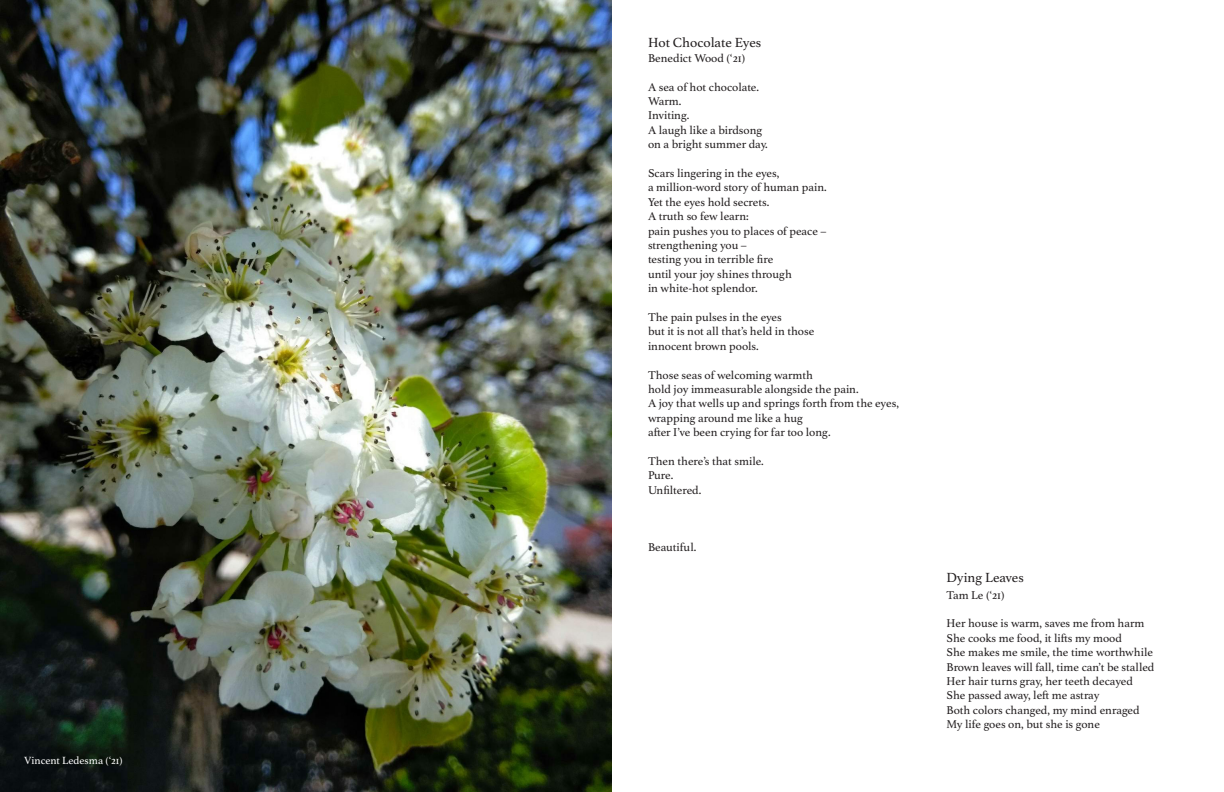
<style>
.page{position:relative;width:1224px;height:792px;background:#fff}
.page>*{position:absolute;margin:0;border:0;box-sizing:border-box;transform-origin:0 0}
.t1{font:14px "Athelas";color:#231f20}
.t2{font:12px "Athelas";color:#231f20}
.t3{font:11px "Athelas";color:#fff}
</style>
<div class="page">
<img style="left:0;top:0;width:612px;height:792px">
<p class="t3" style="left:24px;top:755px;width:100px">Vincent Ledesma (‘21)</p>
<p class="t1" style="left:648px;top:35px;width:115px">Hot Chocolate Eyes</p>
<p class="t2" style="left:648px;top:51px;width:99px">Benedict Wood (‘21)</p>
<p class="t2" style="left:648px;top:80px;width:113px">A sea of hot chocolate.</p>
<p class="t2" style="left:648px;top:94px;width:35px">Warm.</p>
<p class="t2" style="left:648px;top:109px;width:43px">Inviting.</p>
<p class="t2" style="left:648px;top:123px;width:116px">A laugh like a birdsong</p>
<p class="t2" style="left:648px;top:138px;width:121px">on a bright summer day.</p>
<p class="t2" style="left:648px;top:166px;width:133px">Scars lingering in the eyes,</p>
<p class="t2" style="left:648px;top:181px;width:180px">a million-word story of human pain.</p>
<p class="t2" style="left:648px;top:195px;width:123px">Yet the eyes hold secrets.</p>
<p class="t2" style="left:648px;top:210px;width:102px">A truth so few learn:</p>
<p class="t2" style="left:648px;top:224px;width:180px">pain pushes you to places of peace –</p>
<p class="t2" style="left:648px;top:238px;width:100px">strengthening you –</p>
<p class="t2" style="left:648px;top:253px;width:127px">testing you in terrible fire</p>
<p class="t2" style="left:648px;top:267px;width:145px">until your joy shines through</p>
<p class="t2" style="left:648px;top:282px;width:111px">in white-hot splendor.</p>
<p class="t2" style="left:648px;top:310px;width:135px">The pain pulses in the eyes</p>
<p class="t2" style="left:648px;top:325px;width:168px">but it is not all that’s held in those</p>
<p class="t2" style="left:648px;top:339px;width:112px">innocent brown pools.</p>
<p class="t2" style="left:648px;top:368px;width:167px">Those seas of welcoming warmth</p>
<p class="t2" style="left:648px;top:382px;width:212px">hold joy immeasurable alongside the pain.</p>
<p class="t2" style="left:648px;top:397px;width:253px">A joy that wells up and springs forth from the eyes,</p>
<p class="t2" style="left:648px;top:411px;width:156px">wrapping around me like a hug</p>
<p class="t2" style="left:648px;top:426px;width:184px">after I’ve been crying for far too long.</p>
<p class="t2" style="left:648px;top:454px;width:117px">Then there’s that smile.</p>
<p class="t2" style="left:648px;top:469px;width:27px">Pure.</p>
<p class="t2" style="left:648px;top:483px;width:55px">Unfiltered.</p>
<p class="t2" style="left:648px;top:541px;width:50px">Beautiful.</p>
<p class="t1" style="left:946px;top:569px;width:79px">Dying Leaves</p>
<p class="t2" style="left:946px;top:588px;width:60px">Tam Le (‘21)</p>
<p class="t2" style="left:946px;top:617px;width:200px">Her house is warm, saves me from harm</p>
<p class="t2" style="left:946px;top:631px;width:177px">She cooks me food, it lifts my mood</p>
<p class="t2" style="left:946px;top:646px;width:208px">She makes me smile, the time worthwhile</p>
<p class="t2" style="left:946px;top:660px;width:210px">Brown leaves will fall, time can’t be stalled</p>
<p class="t2" style="left:946px;top:674px;width:188px">Her hair turns gray, her teeth decayed</p>
<p class="t2" style="left:946px;top:689px;width:155px">She passed away, left me astray</p>
<p class="t2" style="left:946px;top:703px;width:195px">Both colors changed, my mind enraged</p>
<p class="t2" style="left:946px;top:718px;width:155px">My life goes on, but she is gone</p>
</div>
